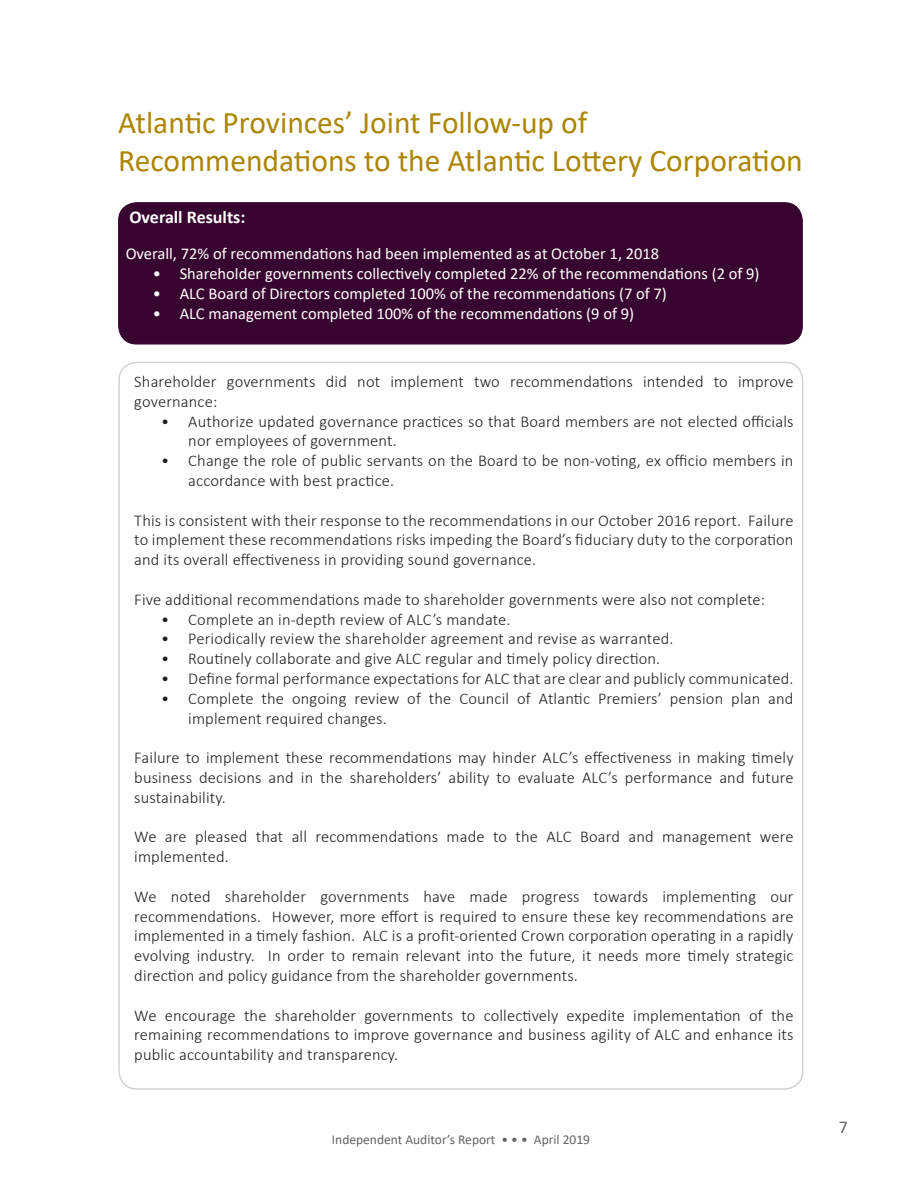
<style>
.page{position:relative;width:918px;height:1188px;background:#fff}
.page>*{position:absolute;margin:0;border:0;box-sizing:border-box;transform-origin:0 0}
.t1{font:31.5px/37.8px "Calibri";color:#ad8504}
.t2{font:700 18px "Calibri";color:#fff}
.t3{font:18px "Calibri";color:#636366}
.t4{font:300 16.5px/19.8px "Calibri";letter-spacing:.01em;color:#231f20}
.t5{font:16.5px "Calibri";color:#fff}
.t6{font:13.5px "Calibri";color:#636366}
</style>
<div class="page">
<div style="left:119px;top:203px;width:683px;height:141px;background:#370430;border-radius:18px"></div>
<div style="left:118px;top:202px;width:685px;height:143px;border:1px solid #370430;border-radius:18px"></div>
<p class="t1" style="left:118px;top:103px;width:686px">Atlantic Provinces’ Joint Follow-up of<br>Recommendations to the Atlantic Lottery Corporation</p>
<p class="t2" style="left:129px;top:205px;width:117px">Overall Results:</p>
<p class="t5" style="left:126px;top:243px;width:535px">Overall, 72% of recommendations had been implemented as at October 1, 2018</p>
<p class="t5" style="left:153px;top:262px;width:608px">• Shareholder governments collectively completed 22% of the recommendations (2 of 9)</p>
<p class="t5" style="left:153px;top:282px;width:516px">• ALC Board of Directors completed 100% of the recommendations (7 of 7)</p>
<p class="t5" style="left:153px;top:302px;width:483px">• ALC management completed 100% of the recommendations (9 of 9)</p>
<p class="t4" style="left:134px;top:371px;width:661px">Shareholder governments did not implement two recommendations intended to improve governance:</p>
<p class="t4" style="left:188px;top:411px;width:607px;text-indent:-27px">• Authorize updated governance practices so that Board members are not elected officials nor employees of government.</p>
<p class="t4" style="left:188px;top:451px;width:607px;text-indent:-27px">• Change the role of public servants on the Board to be non-voting, ex officio members in accordance with best practice.</p>
<p class="t4" style="left:134px;top:510px;width:661px;text-align:justify">This is consistent with their response to the recommendations in our October 2016 report. Failure to implement these recommendations risks impeding the Board’s fiduciary duty to the corporation and its overall effectiveness in providing sound governance.</p>
<p class="t4" style="left:134px;top:589px;width:633px">Five additional recommendations made to shareholder governments were also not complete:</p>
<p class="t4" style="left:161px;top:609px;width:351px">• Complete an in-depth review of ALC’s mandate.</p>
<p class="t4" style="left:161px;top:629px;width:514px">• Periodically review the shareholder agreement and revise as warranted.</p>
<p class="t4" style="left:161px;top:649px;width:501px">• Routinely collaborate and give ALC regular and timely policy direction.</p>
<p class="t4" style="left:161px;top:668px;width:634px">• Define formal performance expectations for ALC that are clear and publicly communicated.</p>
<p class="t4" style="left:188px;top:688px;width:607px;text-indent:-27px">• Complete the ongoing review of the Council of Atlantic Premiers’ pension plan and implement required changes.</p>
<p class="t4" style="left:134px;top:748px;width:661px;text-align:justify">Failure to implement these recommendations may hinder ALC’s effectiveness in making timely business decisions and in the shareholders’ ability to evaluate ALC’s performance and future sustainability.</p>
<p class="t4" style="left:134px;top:827px;width:661px">We are pleased that all recommendations made to the ALC Board and management were implemented.</p>
<p class="t4" style="left:134px;top:886px;width:661px;text-align:justify">We noted shareholder governments have made progress towards implementing our recommendations. However, more effort is required to ensure these key recommendations are implemented in a timely fashion. ALC is a profit-oriented Crown corporation operating in a rapidly evolving industry. In order to remain relevant into the future, it needs more timely strategic direction and policy guidance from the shareholder governments.</p>
<p class="t4" style="left:134px;top:1005px;width:661px;text-align:justify">We encourage the shareholder governments to collectively expedite implementation of the remaining recommendations to improve governance and business agility of ALC and enhance its public accountability and transparency.</p>
<p class="t6" style="left:332px;top:1130px;width:260px">Independent Auditor’s Report • • • April 2019</p>
<p class="t3" style="left:839px;top:1115px;width:11px">7</p>
</div>
